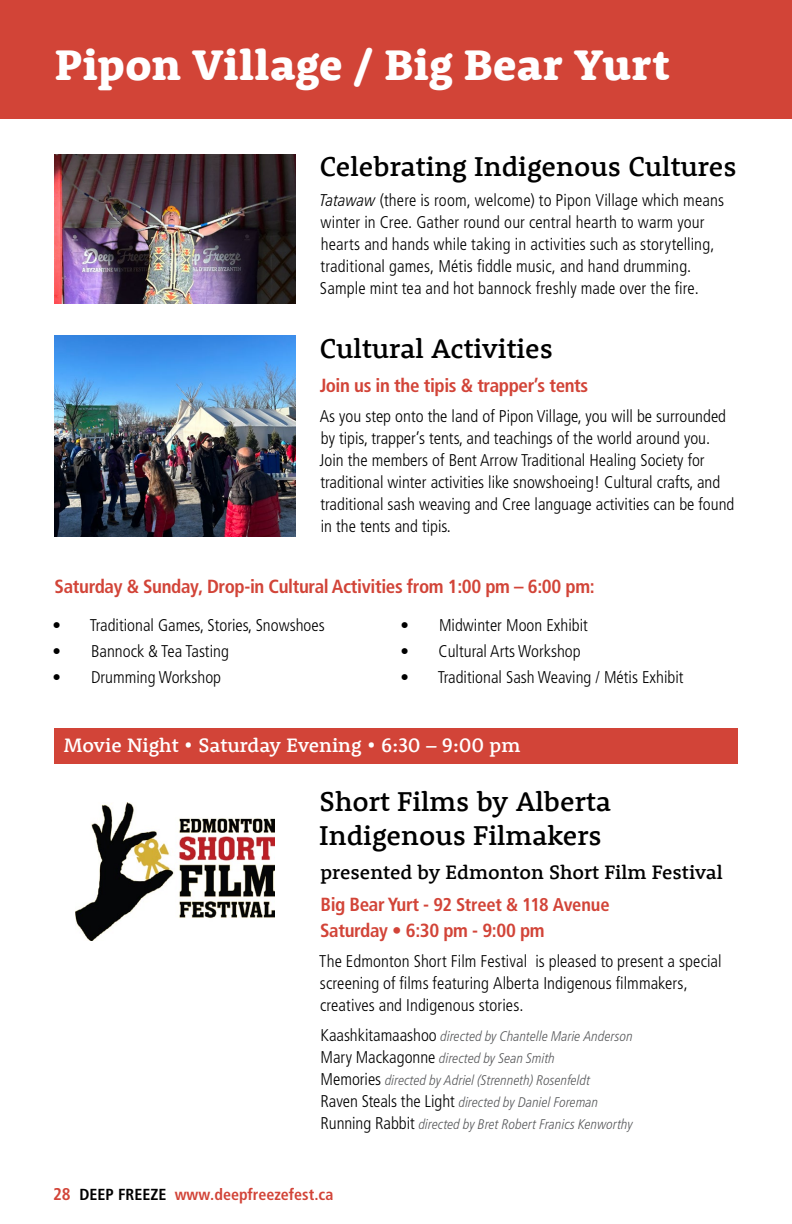
<style>
.page{position:relative;width:792px;height:1224px;background:#fff}
.page>*{position:absolute;margin:0;border:0;box-sizing:border-box;transform-origin:0 0}
.t1{font:800 44px "Rooney";color:#fff}
.t2{font:500 28px/34px "Rooney";color:#000}
.t3{font:500 20px "Rooney";color:#fff}
.t4{font:500 20px "Rooney";color:#000}
.t5{font:700 condensed 19px "Frutiger LT Pro";letter-spacing:-.02em;color:#d24438}
.t6{font:700 condensed 18.4px "Frutiger LT Pro";letter-spacing:-.015em;color:#d24438}
.t7{font:300 condensed 17px/22px "Frutiger LT Pro";color:#000}
.t8{font:700 condensed 16px "Frutiger LT Pro";color:#d24438}
.t9{font:italic 300 condensed 14px/22px "Frutiger LT Pro";letter-spacing:.005em;color:#58595b}
.s1{font-style:italic}
.s2{font-size:19px}
.s3{font-style:normal;font-size:17px;color:#000}
.s4{font-size:17px}
.s5{color:#000}
</style>
<div class="page">
<div style="left:0;top:0;width:792px;height:118px;background:#d24437"></div>
<img style="left:54px;top:336px;width:242px;height:200px">
<div style="left:54px;top:728px;width:684px;height:36px;background:#d24438"></div>
<img style="left:75px;top:802px;width:200px;height:139px">
<img style="left:54px;top:154px;width:242px;height:150px">
<h1 class="t1" style="left:55px;top:36px;width:616px">Pipon Village / Big Bear Yurt</h1>
<h2 class="t2" style="left:320px;top:149px;width:418px">Celebrating Indigenous Cultures</h2>
<p class="t7" style="left:319px;top:190px;width:406px"><span class="s1">Tatawaw</span> (there is room, welcome) to Pipon Village which means winter in Cree. Gather round our central hearth to warm your hearts and hands while taking in activities such as storytelling, traditional games, Métis fiddle music, and hand drumming.<br>Sample mint tea and hot bannock freshly made over the fire.</p>
<h2 class="t2" style="left:320px;top:331px;width:235px">Cultural Activities</h2>
<p class="t5" style="left:320px;top:374px;width:270px">Join us in the tipis &amp; trapper’s tents</p>
<p class="t7" style="left:320px;top:406px;width:416px">As you step onto the land of Pipon Village, you will be surrounded by tipis, trapper’s tents, and teachings of the world around you.<br>Join the members of Bent Arrow Traditional Healing Society for traditional winter activities like snowshoeing! Cultural crafts, and traditional sash weaving and Cree language activities can be found in the tents and tipis.</p>
<p class="t5" style="left:55px;top:575px;width:542px">Saturday &amp; Sunday, Drop-in Cultural Activities from 1:00 pm – 6:00 pm:</p>
<p class="t7" style="left:53px;top:614px;width:274px">• Traditional Games, Stories, Snowshoes</p>
<p class="t7" style="left:53px;top:640px;width:178px">• Bannock &amp; Tea Tasting</p>
<p class="t7" style="left:53px;top:666px;width:170px">• Drumming Workshop</p>
<p class="t7" style="left:401px;top:614px;width:189px">• Midwinter Moon Exhibit</p>
<p class="t7" style="left:401px;top:640px;width:182px">• Cultural Arts Workshop</p>
<p class="t7" style="left:401px;top:666px;width:285px">• Traditional Sash Weaving / Métis Exhibit</p>
<p class="t3" style="left:64px;top:732px;width:458px">Movie Night • Saturday Evening • 6:30 – 9:00 pm</p>
<h2 class="t2" style="left:319px;top:784px;width:293px">Short Films by Alberta<br>Indigenous Filmakers</h2>
<p class="t4" style="left:320px;top:859px;width:404px">presented by Edmonton Short Film Festival</p>
<p class="t6" style="left:320px;top:894px;width:291px"><span class="s2">Big Bear Yurt -</span> 92 Street &amp; 118 Avenue</p>
<p class="t5" style="left:320px;top:919px;width:226px">Saturday • 6:30 pm - 9:00 pm</p>
<p class="t7" style="left:319px;top:951px;width:404px">The Edmonton Short Film Festival is pleased to present a special screening of films featuring Alberta Indigenous filmmakers, creatives and Indigenous stories.</p>
<p class="t9" style="left:321px;top:1026px;width:314px"><span class="s3">Kaashkitamaashoo</span> directed by Chantelle Marie Anderson <span class="s3">Mary Mackagonne</span> directed by Sean Smith<br><span class="s3">Memories</span> directed by Adriel (Strenneth) Rosenfeldt<br><span class="s3">Raven Steals the Light</span> directed by Daniel Foreman <span class="s3">Running Rabbit</span> directed by Bret Robert Franics Kenworthy</p>
<p class="t8" style="left:53px;top:1185px;width:282px"><span class="s4">28</span> <span class="s5">DEEP FREEZE</span> www.deepfreezefest.ca</p>
</div>
